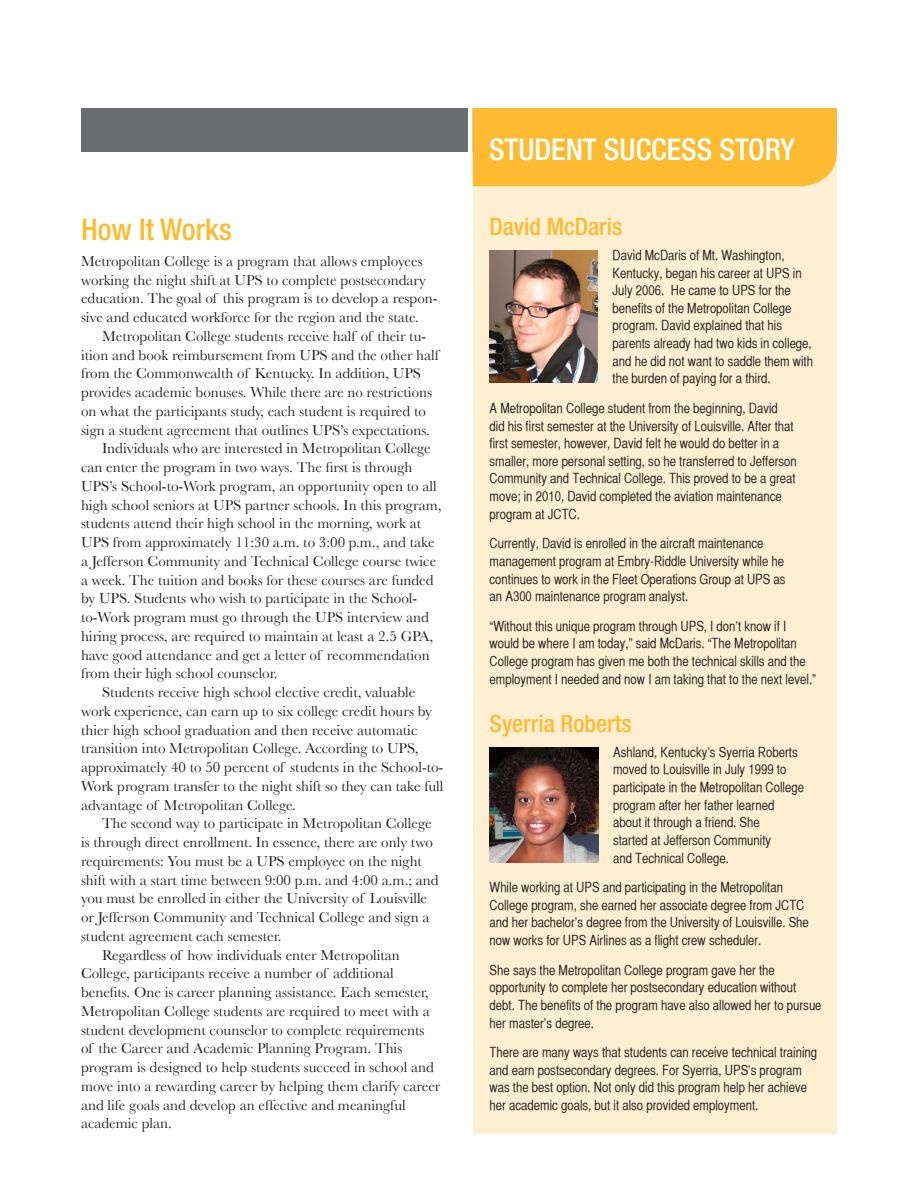
<style>
.page{position:relative;width:918px;height:1188px;background:#fff}
.page>*{position:absolute;margin:0;border:0;box-sizing:border-box;transform-origin:0 0}
.t1{font:500 condensed 30px "Helvetica Neue";color:#fff}
.Subhead{font:500 condensed 30px "Helvetica Neue";color:#fdbb31}
.Sidebar_Subhead{font:500 condensed 24px "Helvetica Neue";color:#fdbb31}
.Body_Indent{font:15px/18.8px "Baskerville";color:#231f20}
.Body_Lead{font:15px/18.8px "Baskerville";color:#231f20}
.Sidebar_Body{font:13.8px/17.7px "Helvetica CY Plain";color:#231f20}
</style>
<div class="page">
<div style="left:82px;top:108px;width:755px;height:43px;background:#6c6d70"></div>
<div style="left:473px;top:109px;width:364px;height:1025px;background:#feefd2"></div>
<div style="left:472px;top:108px;width:365px;height:78px;background:#fdbb31"></div>
<hr style="left:468px;top:108px;width:4px;height:1080px;background:#fff">
<img style="left:490px;top:250px;width:108px;height:132px">
<img style="left:490px;top:747px;width:108px;height:116px">
<p class="Subhead" style="left:81px;top:211px;width:152px">How It Works</p>
<p class="Body_Lead" style="left:81px;top:251px;width:358px">Metropolitan College is a program that allows employees working the night shift at UPS to complete postsecondary education. The goal of this program is to develop a respon&shy;sive and educated workforce for the region and the state.</p>
<p class="Body_Indent" style="left:81px;top:326px;width:359px;text-indent:21px">Metropolitan College students receive half of their tu&shy;ition and book reimbursement from UPS and the other half from the Commonwealth of Kentucky. In addition, UPS provides academic bonuses. While there are no restrictions on what the participants study, each student is required to sign a student agreement that outlines UPS’s expectations.</p>
<p class="Body_Indent" style="left:81px;top:439px;width:362px;text-indent:21px">Individuals who are interested in Metropolitan College can enter the program in two ways. The first is through UPS’s School-to-Work program, an opportunity open to all high school seniors at UPS partner schools. In this program, students attend their high school in the morning, work at UPS from approximately 11:30 a.m. to 3:00 p.m., and take a Jefferson Community and Technical College course twice a week. The tuition and books for these courses are funded by UPS. Students who wish to participate in the School&shy;to-Work program must go through the UPS interview and hiring process, are required to maintain at least a 2.5 GPA, have good attendance and get a letter of recommendation from their high school counselor.</p>
<p class="Body_Indent" style="left:81px;top:683px;width:364px;text-indent:21px">Students receive high school elective credit, valuable work experience, can earn up to six college credit hours by thier high school graduation and then receive automatic transition into Metropolitan College. According to UPS, approximately 40 to 50 percent of students in the School-to-Work program transfer to the night shift so they can take full advantage of Metropolitan College.</p>
<p class="Body_Indent" style="left:81px;top:814px;width:359px;text-indent:21px">The second way to participate in Metropolitan College is through direct enrollment. In essence, there are only two requirements: You must be a UPS employee on the night shift with a start time between 9:00 p.m. and 4:00 a.m.; and you must be enrolled in either the University of Louisville or Jefferson Community and Technical College and sign a student agreement each semester.</p>
<p class="Body_Indent" style="left:81px;top:945px;width:361px;text-indent:21px">Regardless of how individuals enter Metropolitan College, participants receive a number of additional benefits. One is career planning assistance. Each semester, Metropolitan College students are required to meet with a student development counselor to complete requirements<br>of the Career and Academic Planning Program. This program is designed to help students succeed in school and move into a rewarding career by helping them clarify career and life goals and develop an effective and meaningful academic plan.</p>
<p class="t1" style="left:489px;top:132px;width:307px">STUDENT SUCCESS STORY</p>
<p class="Sidebar_Subhead" style="left:490px;top:212px;width:134px">David McDaris</p>
<p class="Sidebar_Body" style="left:613px;top:246px;width:202px">David McDaris of Mt. Washington, Kentucky, began his career at UPS in July 2006. He came to UPS for the benefits of the Metropolitan College program. David explained that his parents already had two kids in college, and he did not want to saddle them with the burden of paying for a third.</p>
<p class="Sidebar_Body" style="left:490px;top:399px;width:309px">A Metropolitan College student from the beginning, David<br>did his first semester at the University of Louisville. After that first semester, however, David felt he would do better in a smaller, more personal setting, so he transferred to Jefferson Community and Technical College. This proved to be a great move; in 2010, David completed the aviation maintenance program at JCTC.</p>
<p class="Sidebar_Body" style="left:490px;top:535px;width:297px">Currently, David is enrolled in the aircraft maintenance management program at Embry-Riddle University while he continues to work in the Fleet Operations Group at UPS as an A300 maintenance program analyst.</p>
<p class="Sidebar_Body" style="left:490px;top:617px;width:328px">“Without this unique program through UPS, I don’t know if I would be where I am today,” said McDaris. “The Metropolitan College program has given me both the technical skills and the employment I needed and now I am taking that to the next level.”</p>
<p class="Sidebar_Subhead" style="left:490px;top:709px;width:144px">Syerria Roberts</p>
<p class="Sidebar_Body" style="left:613px;top:743px;width:192px">Ashland, Kentucky’s Syerria Roberts moved to Louisville in July 1999 to participate in the Metropolitan College program after her father learned about it through a friend. She<br>started at Jefferson Community<br>and Technical College.</p>
<p class="Sidebar_Body" style="left:490px;top:879px;width:321px">While working at UPS and participating in the Metropolitan College program, she earned her associate degree from JCTC and her bachelor’s degree from the University of Louisville. She now works for UPS Airlines as a flight crew scheduler.</p>
<p class="Sidebar_Body" style="left:490px;top:961px;width:334px">She says the Metropolitan College program gave her the opportunity to complete her postsecondary education without debt. The benefits of the program have also allowed her to pursue her master’s degree.</p>
<p class="Sidebar_Body" style="left:490px;top:1044px;width:329px">There are many ways that students can receive technical training and earn postsecondary degrees. For Syerria, UPS’s program was the best option. Not only did this program help her achieve her academic goals, but it also provided employment.</p>
</div>
